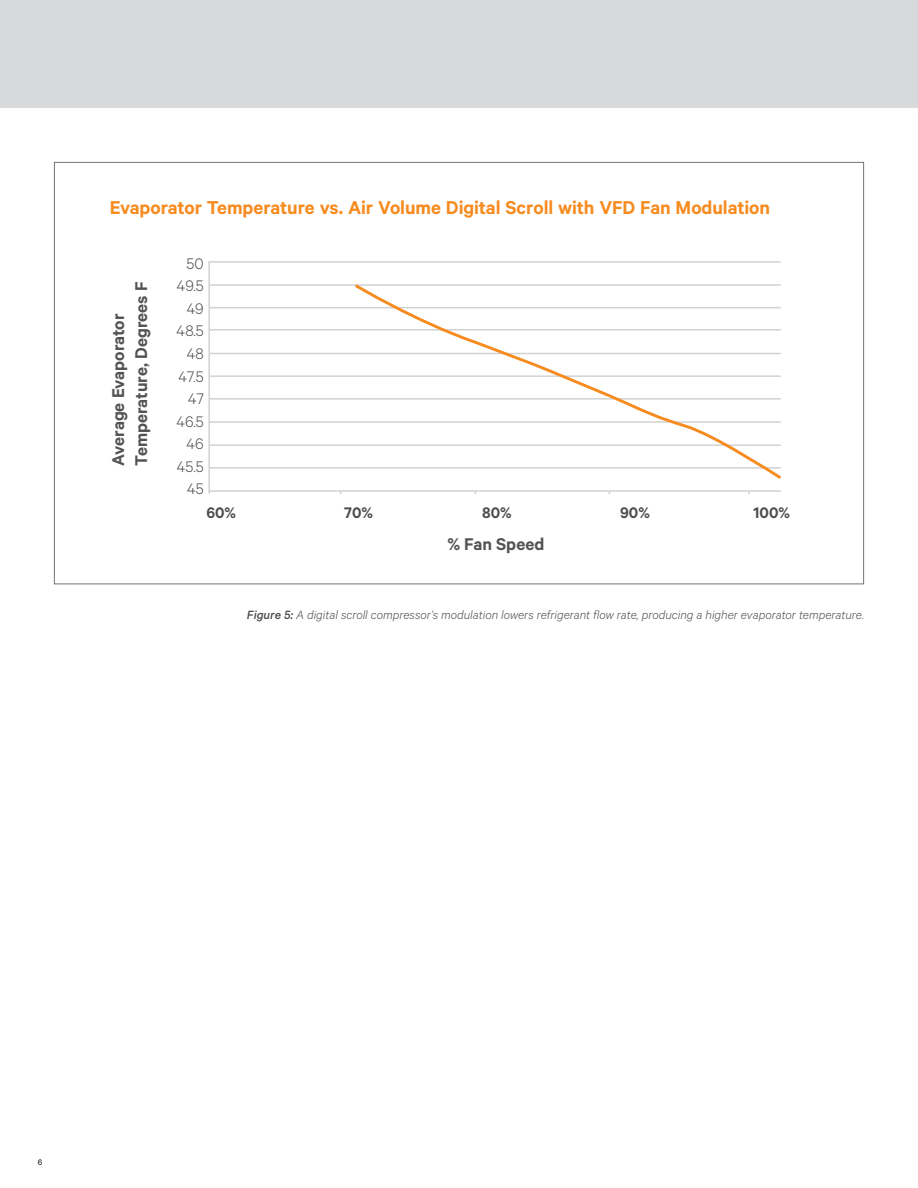
<style>
.page{position:relative;width:918px;height:1188px;background:#fff}
.page>*{position:absolute;margin:0;border:0;box-sizing:border-box;transform-origin:0 0}
.t1{font:600 21px "Calibre";letter-spacing:-.005em;color:#f68b1f}
.t2{font:600 19.2px/23px "Calibre";color:#525352}
.t3{font:300 17.25px/22.5px "Calibre";color:#4d4d4f;text-align:right}
.t4{font:600 17.25px "Calibre";color:#4d4d4f}
.t5{font:italic 300 13.5px "Calibre";color:#4d4d4f}
.t6{font:9px "Calibre";color:#000}
.s1{font-weight:500}
</style>
<div class="page">
<div style="left:0;top:0;width:918px;height:108px;background:#d8d9db"></div>
<hr style="left:208px;top:261px;width:2px;height:232px;background:#d1d3d4">
<hr style="left:209px;top:261px;width:572px;height:2px;background:#d1d3d4">
<hr style="left:209px;top:284px;width:572px;height:2px;background:#d1d3d4">
<hr style="left:209px;top:307px;width:572px;height:1px;background:#d1d3d4">
<hr style="left:209px;top:329px;width:572px;height:2px;background:#d1d3d4">
<hr style="left:209px;top:353px;width:572px;height:1px;background:#d1d3d4">
<hr style="left:209px;top:375px;width:572px;height:2px;background:#d1d3d4">
<hr style="left:209px;top:398px;width:572px;height:2px;background:#d1d3d4">
<hr style="left:209px;top:421px;width:572px;height:2px;background:#d1d3d4">
<hr style="left:209px;top:444px;width:572px;height:2px;background:#d1d3d4">
<hr style="left:209px;top:467px;width:572px;height:2px;background:#d1d3d4">
<hr style="left:209px;top:490px;width:572px;height:2px;background:#d1d3d4">
<svg style="left:354px;top:284px;width:427px;height:195px"></svg>
<h1 class="t1" style="left:110px;top:195px;width:662px">Evaporator Temperature vs. Air Volume Digital Scroll with VFD Fan Modulation</h1>
<h2 class="t2" style="left:106px;top:466px;width:186px;rotate:-90deg">Average Evaporator<br>Temperature, Degrees F</h2>
<p class="t3" style="left:176px;top:252px;width:29px">50<br>49.5<br>49<br>48.5<br>48<br>47.5<br>47<br>46.5<br>46<br>45.5<br>45</p>
<p class="t4" style="left:206px;top:502px;width:31px">60%</p>
<p class="t4" style="left:344px;top:502px;width:30px">70%</p>
<p class="t4" style="left:482px;top:502px;width:31px">80%</p>
<h2 class="t2" style="left:447px;top:531px;width:98px">% Fan Speed</h2>
<p class="t4" style="left:620px;top:502px;width:31px">90%</p>
<p class="t4" style="left:754px;top:502px;width:38px">100%</p>
<p class="t5" style="left:247px;top:607px;width:619px"><span class="s1">Figure 5:</span> A digital scroll compressor’s modulation lowers refrigerant flow rate, producing a higher evaporator temperature.</p>
<p class="t6" style="left:38px;top:1157px;width:6px">6</p>
</div>
